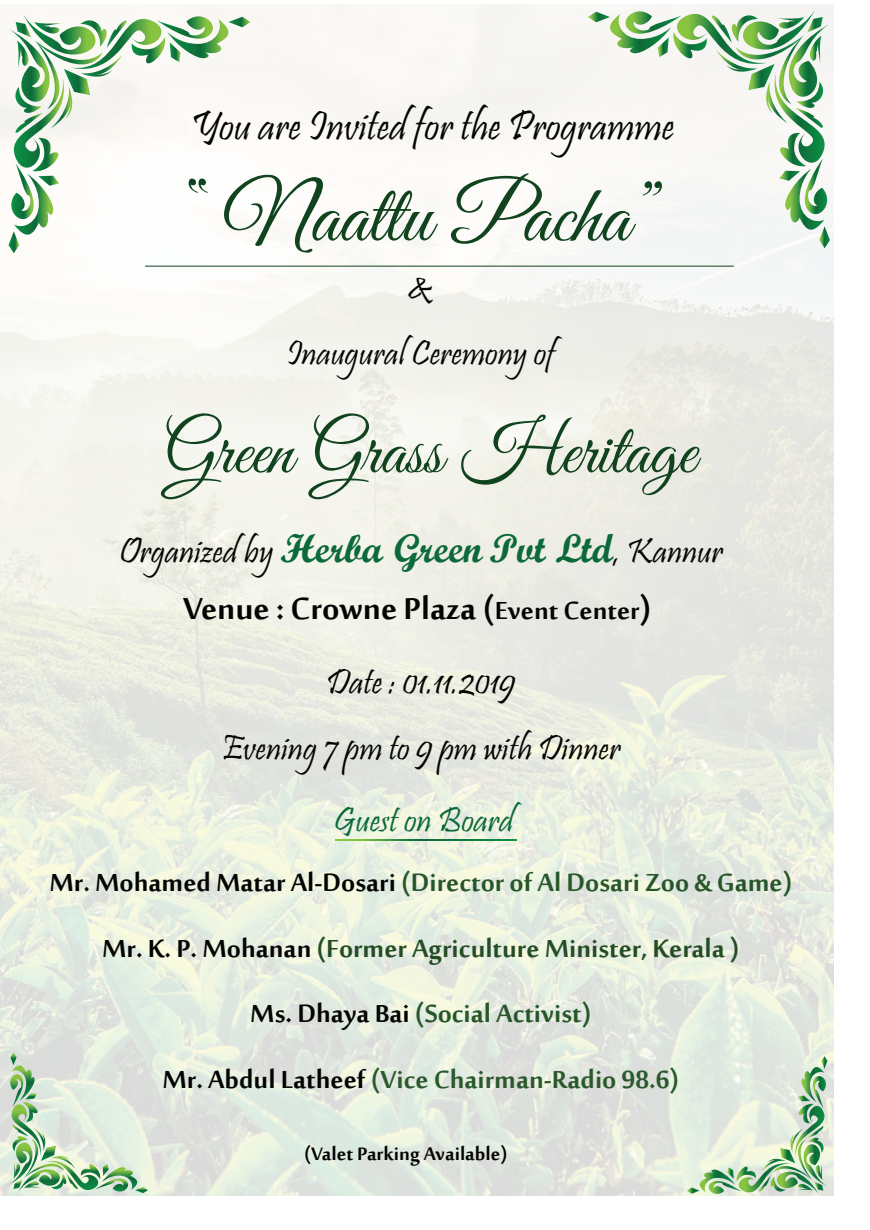
<style>
.page{position:relative;width:870px;height:1230px;background:#fff}
.page>*{position:absolute;margin:0;border:0;box-sizing:border-box;transform-origin:0 0}
.t1{font:115px "Great Vibes";color:#11441e}
.t2{font:83px "Great Vibes";color:#11441e}
.t3{font:72px "Great Vibes";color:#11441e}
.t4{font:42.6px "Pristina";color:#040503}
.t5{font:700 41.8px "Sakkal Majalla";color:#040503}
.t6{font:35.8px/65.8px "Pristina";color:#040503;text-align:center}
.t7{font:35.8px "Pristina";color:#0c6939}
.t8{font:700 34px/65.8px "Sakkal Majalla";color:#040503;text-align:center}
.t9{font:700 25px "Sakkal Majalla";color:#040503}
.s1{font-family:"Script MT Bold";font-size:40px;color:#0c6939}
.s2{font-size:34px}
.s3{color:#275629}
.s4{color:#254d24}
.s5{color:#2a592b}
</style>
<div class="page">
<img style="left:1px;top:5px;width:832px;height:1189px">
<svg style="left:599px;top:956px;width:235px;height:240px;background:#dbe5d6"></svg>
<svg style="left:6px;top:961px;width:255px;height:235px;background:#dae5d7"></svg>
<svg style="left:588px;top:5px;width:246px;height:260px"></svg>
<svg style="left:335px;top:839px;width:181px;height:1px"></svg>
<svg style="left:2px;top:10px;width:265px;height:260px"></svg>
<p class="t4" style="left:191px;top:103px;width:485px">You are Invited for the Programme</p>
<h2 class="t2" style="left:224px;top:170px;width:439px">Naattu Pacha”</h2>
<h1 class="t1" style="left:730px;top:331px;width:563px;rotate:-180deg">Naattu Pacha</h1>
<p class="t6" style="left:287px;top:258px;width:270px">&amp;<br>Inaugural Ceremony of</p>
<h3 class="t3" style="left:164px;top:411px;width:533px">Green Grass Heritage</h3>
<p class="t6" style="left:119px;top:521px;width:605px">Organized by <span class="s1">Herba Green Pvt Ltd</span>, Kannur</p>
<p class="t5" style="left:183px;top:585px;width:469px">Venue : Crowne Plaza (<span class="s2">Event Center</span>)</p>
<p class="t6" style="left:221px;top:653px;width:400px">Date : 01.11.2019<br>Evening 7 pm to 9 pm with Dinner</p>
<p class="t7" style="left:334px;top:799px;width:181px">Guest on Board</p>
<p class="t8" style="left:49px;top:851px;width:744px">Mr. Mohamed Matar Al-Dosari <span class="s3">(Director of Al Dosari Zoo &amp; Game)<br></span>Mr. K. P. Mohanan <span class="s4">(Former Agriculture Minister, Kerala )<br></span>Ms. Dhaya Bai <span class="s3">(Social Activist)<br></span>Mr. Abdul Latheef <span class="s5">(Vice Chairman-Radio 98.6)</span></p>
<h1 class="t1" style="left:159px;top:869px;width:563px">Naattu Pacha</h1>
<p class="t9" style="left:304px;top:1139px;width:205px">(Valet Parking Available)</p>
</div>
